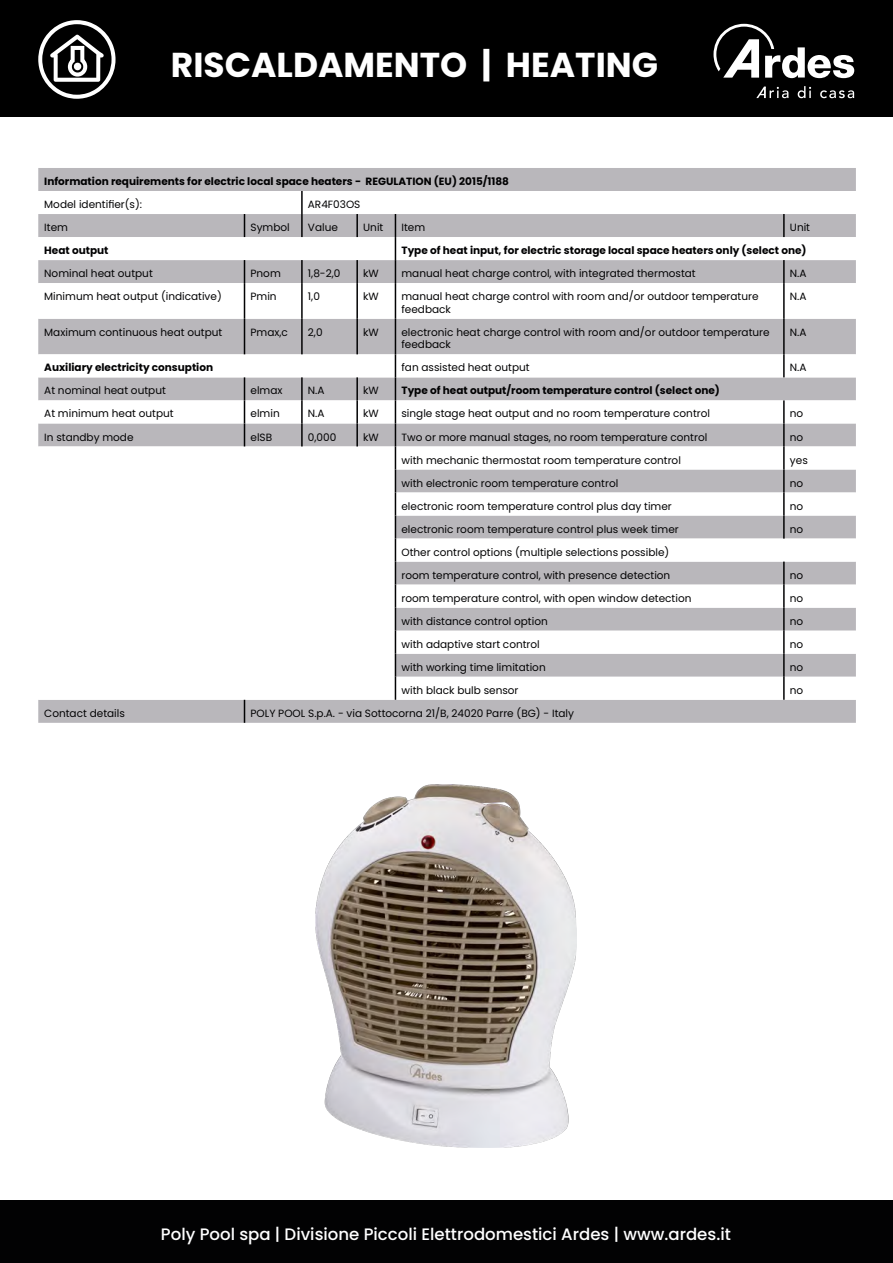
<style>
.page{position:relative;width:893px;height:1263px;background:#fff}
.page>*{position:absolute;margin:0;border:0;box-sizing:border-box;transform-origin:0 0}
.t1{font:700 34.5px "Poppins";color:#fff}
.t2{font:500 16.5px "Poppins";color:#fff}
.t3{font:10.5px/12.6px "Poppins";color:#020203}
.t4{font:700 10.5px "Poppins";color:#020203}
</style>
<div class="page">
<div style="left:0;top:0;width:893px;height:117px;background:#000"></div>
<div style="left:0;top:1200px;width:893px;height:63px;background:#020203"></div>
<svg style="left:713px;top:24px;width:141px;height:54px"></svg>
<svg style="left:756px;top:87px;width:32px;height:11px"></svg>
<svg style="left:798px;top:86px;width:13px;height:12px"></svg>
<svg style="left:820px;top:90px;width:34px;height:8px"></svg>
<svg style="left:38px;top:20px;width:78px;height:79px"></svg>
<div style="left:38px;top:168px;width:818px;height:555px;background:#b9b7bb"></div>
<svg style="left:38px;top:191px;width:818px;height:509px"></svg>
<hr style="left:301px;top:191px;width:2px;height:23px;background:#020203">
<svg style="left:244px;top:214px;width:1px;height:23px"></svg>
<hr style="left:301px;top:214px;width:2px;height:23px;background:#020203">
<hr style="left:356px;top:214px;width:2px;height:23px;background:#020203">
<hr style="left:783px;top:214px;width:2px;height:23px;background:#020203">
<svg style="left:244px;top:260px;width:1px;height:23px"></svg>
<hr style="left:301px;top:260px;width:2px;height:23px;background:#020203">
<hr style="left:356px;top:260px;width:2px;height:23px;background:#020203">
<svg style="left:395px;top:214px;width:1px;height:69px"></svg>
<hr style="left:783px;top:260px;width:2px;height:23px;background:#020203">
<hr style="left:244px;top:283px;width:1px;height:36px;background:#020203">
<hr style="left:301px;top:283px;width:2px;height:36px;background:#020203">
<hr style="left:356px;top:283px;width:2px;height:36px;background:#020203">
<hr style="left:395px;top:283px;width:1px;height:36px;background:#020203">
<hr style="left:783px;top:283px;width:2px;height:36px;background:#020203">
<hr style="left:244px;top:319px;width:1px;height:35px;background:#020203">
<hr style="left:301px;top:319px;width:2px;height:35px;background:#020203">
<hr style="left:356px;top:319px;width:2px;height:35px;background:#020203">
<hr style="left:395px;top:319px;width:1px;height:35px;background:#020203">
<hr style="left:783px;top:319px;width:2px;height:35px;background:#020203">
<hr style="left:783px;top:354px;width:2px;height:23px;background:#020203">
<hr style="left:301px;top:377px;width:2px;height:23px;background:#020203">
<hr style="left:356px;top:377px;width:2px;height:23px;background:#020203">
<hr style="left:301px;top:400px;width:2px;height:23px;background:#020203">
<hr style="left:356px;top:400px;width:2px;height:23px;background:#020203">
<hr style="left:783px;top:400px;width:2px;height:23px;background:#020203">
<svg style="left:244px;top:377px;width:1px;height:69px"></svg>
<hr style="left:301px;top:423px;width:2px;height:23px;background:#020203">
<hr style="left:356px;top:423px;width:2px;height:23px;background:#020203">
<hr style="left:783px;top:423px;width:2px;height:23px;background:#020203">
<hr style="left:783px;top:446px;width:2px;height:23px;background:#020203">
<hr style="left:783px;top:469px;width:2px;height:23px;background:#020203">
<hr style="left:783px;top:492px;width:2px;height:24px;background:#020203">
<hr style="left:783px;top:516px;width:2px;height:23px;background:#020203">
<hr style="left:783px;top:562px;width:2px;height:23px;background:#020203">
<hr style="left:783px;top:585px;width:2px;height:23px;background:#020203">
<hr style="left:783px;top:608px;width:2px;height:23px;background:#020203">
<hr style="left:783px;top:631px;width:2px;height:23px;background:#020203">
<hr style="left:783px;top:654px;width:2px;height:23px;background:#020203">
<svg style="left:395px;top:354px;width:1px;height:346px"></svg>
<hr style="left:783px;top:677px;width:2px;height:23px;background:#020203">
<svg style="left:244px;top:700px;width:1px;height:23px"></svg>
<img style="left:315px;top:784px;width:261px;height:364px">
<h1 class="t1" style="left:171px;top:45px;width:489px">RISCALDAMENTO | HEATING</h1>
<p class="t4" style="left:44px;top:175px;width:466px">Information requirements for electric local space heaters - REGULATION (EU) 2015/1188</p>
<p class="t3" style="left:44px;top:198px;width:99px">Model identifier(s):</p>
<p class="t3" style="left:308px;top:198px;width:54px">AR4F03OS</p>
<p class="t3" style="left:44px;top:221px;width:25px">Item</p>
<p class="t3" style="left:250px;top:221px;width:41px">Symbol</p>
<p class="t3" style="left:308px;top:221px;width:32px">Value</p>
<p class="t3" style="left:363px;top:221px;width:22px">Unit</p>
<p class="t3" style="left:401px;top:221px;width:25px">Item</p>
<p class="t3" style="left:790px;top:221px;width:22px">Unit</p>
<p class="t4" style="left:44px;top:244px;width:66px">Heat output</p>
<p class="t4" style="left:401px;top:244px;width:407px">Type of heat input, for electric storage local space heaters only (select one)</p>
<p class="t3" style="left:44px;top:267px;width:110px">Nominal heat output</p>
<p class="t3" style="left:250px;top:267px;width:32px">Pnom</p>
<p class="t3" style="left:308px;top:267px;width:34px">1,8-2,0</p>
<p class="t3" style="left:363px;top:267px;width:17px">kW</p>
<p class="t3" style="left:401px;top:267px;width:296px">manual heat charge control, with integrated thermostat</p>
<p class="t3" style="left:790px;top:267px;width:18px">N.A</p>
<p class="t3" style="left:44px;top:290px;width:179px">Minimum heat output (indicative)</p>
<p class="t3" style="left:250px;top:290px;width:28px">Pmin</p>
<p class="t3" style="left:308px;top:290px;width:14px">1,0</p>
<p class="t3" style="left:363px;top:290px;width:17px">kW</p>
<p class="t3" style="left:401px;top:290px;width:359px">manual heat charge control with room and/or outdoor temperature feedback</p>
<p class="t3" style="left:790px;top:290px;width:18px">N.A</p>
<p class="t3" style="left:44px;top:326px;width:180px">Maximum continuous heat output</p>
<p class="t3" style="left:250px;top:326px;width:39px">Pmax,c</p>
<p class="t3" style="left:308px;top:326px;width:16px">2,0</p>
<p class="t3" style="left:363px;top:326px;width:17px">kW</p>
<p class="t3" style="left:401px;top:326px;width:370px">electronic heat charge control with room and/or outdoor temperature feedback</p>
<p class="t3" style="left:790px;top:326px;width:18px">N.A</p>
<p class="t4" style="left:44px;top:362px;width:170px">Auxiliary electricity consuption</p>
<p class="t3" style="left:401px;top:361px;width:130px">fan assisted heat output</p>
<p class="t3" style="left:790px;top:361px;width:18px">N.A</p>
<p class="t3" style="left:44px;top:384px;width:123px">At nominal heat output</p>
<p class="t3" style="left:250px;top:384px;width:34px">elmax</p>
<p class="t3" style="left:308px;top:384px;width:18px">N.A</p>
<p class="t3" style="left:363px;top:384px;width:17px">kW</p>
<p class="t4" style="left:401px;top:385px;width:320px">Type of heat output/room temperature control (select one)</p>
<p class="t3" style="left:44px;top:407px;width:131px">At minimum heat output</p>
<p class="t3" style="left:250px;top:407px;width:31px">elmin</p>
<p class="t3" style="left:308px;top:407px;width:18px">N.A</p>
<p class="t3" style="left:363px;top:407px;width:17px">kW</p>
<p class="t3" style="left:401px;top:407px;width:310px">single stage heat output and no room temperature control</p>
<p class="t3" style="left:790px;top:407px;width:15px">no</p>
<p class="t3" style="left:44px;top:431px;width:91px">In standby mode</p>
<p class="t3" style="left:250px;top:431px;width:23px">elSB</p>
<p class="t3" style="left:308px;top:431px;width:30px">0,000</p>
<p class="t3" style="left:363px;top:431px;width:17px">kW</p>
<p class="t3" style="left:401px;top:431px;width:307px">Two or more manual stages, no room temperature control</p>
<p class="t3" style="left:790px;top:431px;width:15px">no</p>
<p class="t3" style="left:401px;top:454px;width:281px">with mechanic thermostat room temperature control</p>
<p class="t3" style="left:790px;top:454px;width:19px">yes</p>
<p class="t3" style="left:401px;top:477px;width:218px">with electronic room temperature control</p>
<p class="t3" style="left:790px;top:477px;width:15px">no</p>
<p class="t3" style="left:401px;top:500px;width:272px">electronic room temperature control plus day timer</p>
<p class="t3" style="left:790px;top:500px;width:15px">no</p>
<p class="t3" style="left:401px;top:523px;width:279px">electronic room temperature control plus week timer</p>
<p class="t3" style="left:790px;top:523px;width:15px">no</p>
<p class="t3" style="left:401px;top:540px;width:270px;line-height:23.1px">Other control options (multiple selections possible) room temperature control, with presence detection</p>
<p class="t3" style="left:790px;top:569px;width:15px">no</p>
<p class="t3" style="left:401px;top:592px;width:291px">room temperature control, with open window detection</p>
<p class="t3" style="left:790px;top:592px;width:15px">no</p>
<p class="t3" style="left:401px;top:615px;width:148px">with distance control option</p>
<p class="t3" style="left:790px;top:615px;width:15px">no</p>
<p class="t3" style="left:401px;top:638px;width:140px">with adaptive start control</p>
<p class="t3" style="left:790px;top:638px;width:15px">no</p>
<p class="t3" style="left:401px;top:661px;width:146px">with working time limitation</p>
<p class="t3" style="left:790px;top:661px;width:15px">no</p>
<p class="t3" style="left:401px;top:684px;width:119px">with black bulb sensor</p>
<p class="t3" style="left:790px;top:684px;width:15px">no</p>
<p class="t3" style="left:44px;top:707px;width:82px">Contact details</p>
<p class="t3" style="left:250px;top:707px;width:325px">POLY POOL S.p.A. - via Sottocorna 21/B, 24020 Parre (BG) - Italy</p>
<h2 class="t2" style="left:161px;top:1224px;width:571px">Poly Pool spa | Divisione Piccoli Elettrodomestici Ardes | www.ardes.it</h2>
</div>
